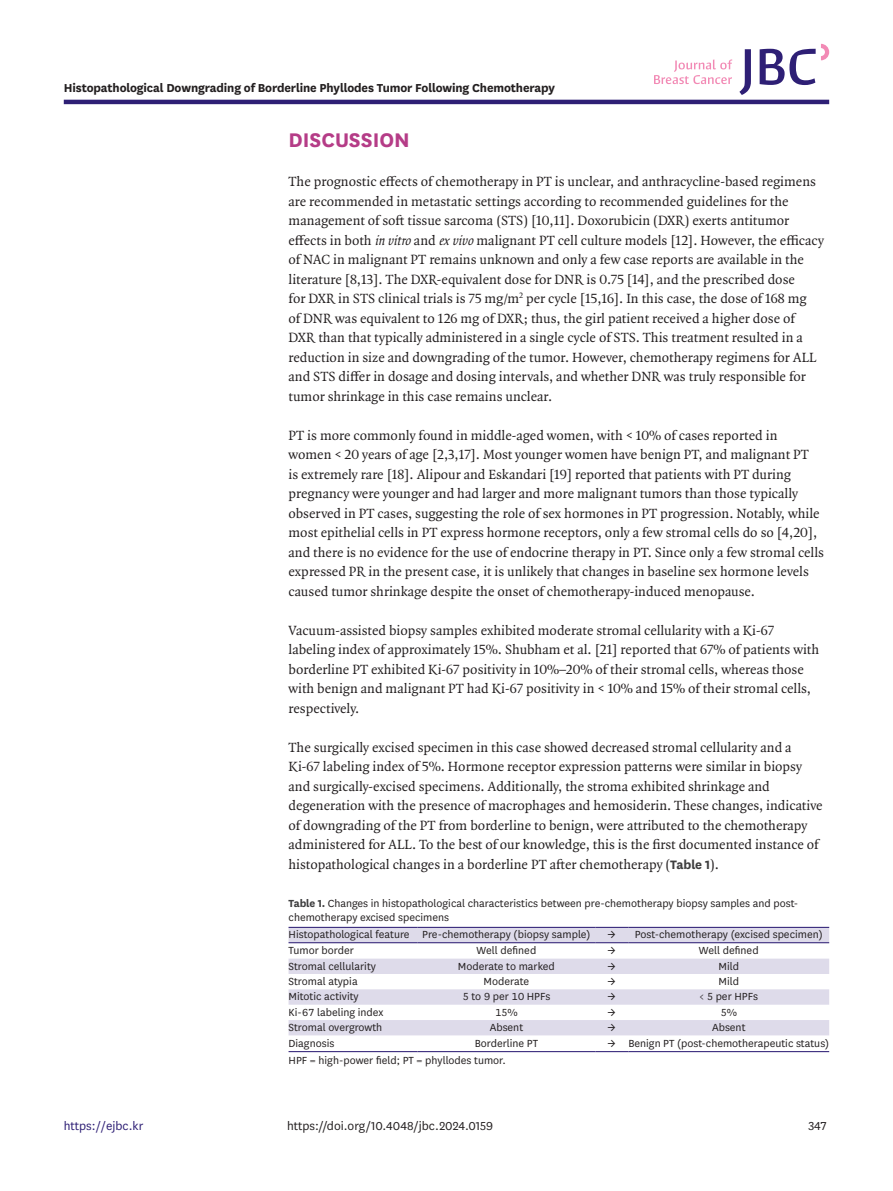
<style>
.page{position:relative;width:893px;height:1191px;background:#fff}
.page>*{position:absolute;margin:0;border:0;box-sizing:border-box;transform-origin:0 0}
.body_title1{font:700 23.1px "National";color:#b53c87}
.body_p{font:14.25px/19.5px "Quadraat OT";color:#231f20}
.body_p_first{font:14.25px/19.5px "Quadraat OT";color:#231f20}
.alt-title-type{font:700 13.5px "National";letter-spacing:-.01em;color:#231f20}
.doi_running_footer{font:13.5px "National";color:#231f20}
.t1{font:13.5px "National";color:#2e1f75}
.tbody_entry{font:12px "National";color:#231f20}
.table-wrap_caption{font:12px/13.5px "National";color:#231f20}
.thead_entry{font:12px "National";color:#231f20}
.table-wrap-foot_p_fi{font:12px "National";color:#231f20}
.s1{font-style:italic}
.s2{font-family:"National";font-weight:700;color:#3e3e3f}
.s3{font-weight:700;color:#3e3e3f}
</style>
<div class="page">
<hr style="left:64px;top:100px;width:765px;height:4px;background:#2e1f75">
<svg style="left:654px;top:59px;width:78px;height:25px"></svg>
<svg style="left:739px;top:44px;width:90px;height:51px"></svg>
<svg style="left:289px;top:928px;width:540px;height:107px;fill:#dedbea"></svg>
<hr style="left:289px;top:927px;width:129px;height:1px;background:#2e1f75">
<hr style="left:418px;top:927px;width:177px;height:1px;background:#2e1f75">
<hr style="left:595px;top:927px;width:33px;height:1px;background:#2e1f75">
<hr style="left:628px;top:927px;width:201px;height:1px;background:#2e1f75">
<hr style="left:289px;top:942px;width:129px;height:1px;background:#2e1f75">
<hr style="left:418px;top:942px;width:177px;height:1px;background:#2e1f75">
<hr style="left:595px;top:942px;width:33px;height:1px;background:#2e1f75">
<hr style="left:628px;top:942px;width:201px;height:1px;background:#2e1f75">
<hr style="left:289px;top:1051px;width:129px;height:1px;background:#2e1f75">
<hr style="left:418px;top:1051px;width:177px;height:1px;background:#2e1f75">
<hr style="left:595px;top:1051px;width:33px;height:1px;background:#2e1f75">
<hr style="left:628px;top:1051px;width:201px;height:1px;background:#2e1f75">
<p class="alt-title-type" style="left:64px;top:78px;width:493px">Histopathological Downgrading of Borderline Phyllodes Tumor Following Chemotherapy</p>
<p class="body_title1" style="left:289px;top:124px;width:123px">DISCUSSION</p>
<p class="body_p_first" style="left:289px;top:172px;width:537px">The prognostic effects of chemotherapy in PT is unclear, and anthracycline-based regimens are recommended in metastatic settings according to recommended guidelines for the management of soft tissue sarcoma (STS) [10,11]. Doxorubicin (DXR) exerts antitumor effects in both <span class="s1">in vitro</span>and <span class="s1">exvivo</span>malignant PT cell culture models [12]. However, the efficacy of NAC in malignant PT remains unknown and only a few case reports are available in the literature [8,13]. The DXR-equivalent dose for DNR is 0.75 [14], and the prescribed dose<br>for DXR in STS clinical trials is 75 mg/m<sup>2</sup> per cycle [15,16]. In this case, the dose of 168 mg<br>of DNR was equivalent to 126 mg of DXR; thus, the girl patient received a higher dose of DXR than that typically administered in a single cycle of STS. This treatment resulted in a reduction in size and downgrading of the tumor. However, chemotherapy regimens for ALL and STS differ in dosage and dosing intervals, and whether DNR was truly responsible for tumor shrinkage in this case remains unclear.</p>
<p class="body_p" style="left:289px;top:425px;width:537px">PT is more commonly found in middle-aged women, with &lt; 10% of cases reported in women &lt; 20 years of age [2,3,17]. Most younger women have benign PT, and malignant PT<br>is extremely rare [18]. Alipour and Eskandari [19] reported that patients with PT during pregnancy were younger and had larger and more malignant tumors than those typically observed in PT cases, suggesting the role of sex hormones in PT progression. Notably, while most epithelial cells in PT express hormone receptors, only a few stromal cells do so [4,20], and there is no evidence for the use of endocrine therapy in PT. Since only a few stromal cells expressed PR in the present case, it is unlikely that changes in baseline sex hormone levels caused tumor shrinkage despite the onset of chemotherapy-induced menopause.</p>
<p class="body_p" style="left:289px;top:620px;width:532px">Vacuum-assisted biopsy samples exhibited moderate stromal cellularity with a Ki-67 labeling index of approximately 15%. Shubham et al. [21] reported that 67% of patients with borderline PT exhibited Ki-67 positivity in 10%–20% of their stromal cells, whereas those with benign and malignant PT had Ki-67 positivity in &lt; 10% and 15% of their stromal cells, respectively.</p>
<p class="body_p" style="left:289px;top:737px;width:535px">The surgically excised specimen in this case showed decreased stromal cellularity and a Ki-67 labeling index of 5%. Hormone receptor expression patterns were similar in biopsy and surgically-excised specimens. Additionally, the stroma exhibited shrinkage and degeneration with the presence of macrophages and hemosiderin. These changes, indicative of downgrading of the PT from borderline to benign, were attributed to the chemotherapy administered for ALL. To the best of our knowledge, this is the first documented instance of histopathological changes in a borderline PT after chemotherapy (<span class="s2">Table 1</span>).</p>
<p class="table-wrap_caption" style="left:289px;top:896px;width:511px"><span class="s3">Table 1.</span> Changes in histopathological characteristics between pre-chemotherapy biopsy samples and post&shy;chemotherapy excised specimens</p>
<p class="thead_entry" style="left:289px;top:927px;width:123px">Histopathological feature</p>
<p class="thead_entry" style="left:422px;top:927px;width:170px">Pre-chemotherapy (biopsy sample)</p>
<p class="thead_entry" style="left:608px;top:927px;width:9px">→</p>
<p class="thead_entry" style="left:635px;top:927px;width:189px">Post-chemotherapy (excised specimen)</p>
<p class="tbody_entry" style="left:289px;top:943px;width:67px">Tumor border</p>
<p class="tbody_entry" style="left:477px;top:943px;width:61px">Well defined</p>
<p class="tbody_entry" style="left:608px;top:943px;width:9px">→</p>
<p class="tbody_entry" style="left:699px;top:943px;width:61px">Well defined</p>
<p class="tbody_entry" style="left:289px;top:958px;width:89px">Stromal cellularity</p>
<p class="tbody_entry" style="left:458px;top:958px;width:98px">Moderate to marked</p>
<p class="tbody_entry" style="left:608px;top:958px;width:9px">→</p>
<p class="tbody_entry" style="left:718px;top:958px;width:22px">Mild</p>
<p class="tbody_entry" style="left:289px;top:973px;width:71px">Stromal atypia</p>
<p class="tbody_entry" style="left:484px;top:973px;width:47px">Moderate</p>
<p class="tbody_entry" style="left:608px;top:973px;width:9px">→</p>
<p class="tbody_entry" style="left:718px;top:973px;width:22px">Mild</p>
<p class="tbody_entry" style="left:289px;top:989px;width:72px">Mitotic activity</p>
<p class="tbody_entry" style="left:463px;top:989px;width:89px">5 to 9 per 10 HPFs</p>
<p class="tbody_entry" style="left:608px;top:989px;width:9px">→</p>
<p class="tbody_entry" style="left:700px;top:989px;width:60px">&lt; 5 per HPFs</p>
<p class="tbody_entry" style="left:289px;top:1004px;width:96px">Ki-67 labeling index</p>
<p class="tbody_entry" style="left:495px;top:1004px;width:24px">15%</p>
<p class="tbody_entry" style="left:608px;top:1004px;width:9px">→</p>
<p class="tbody_entry" style="left:720px;top:1004px;width:18px">5%</p>
<p class="tbody_entry" style="left:289px;top:1019px;width:95px">Stromal overgrowth</p>
<p class="tbody_entry" style="left:490px;top:1019px;width:35px">Absent</p>
<p class="tbody_entry" style="left:608px;top:1019px;width:9px">→</p>
<p class="tbody_entry" style="left:712px;top:1019px;width:35px">Absent</p>
<p class="tbody_entry" style="left:289px;top:1035px;width:47px">Diagnosis</p>
<p class="tbody_entry" style="left:475px;top:1035px;width:65px">Borderline PT</p>
<p class="tbody_entry" style="left:608px;top:1035px;width:9px">→</p>
<p class="tbody_entry" style="left:628px;top:1035px;width:202px">Benign PT (post-chemotherapeutic status)</p>
<p class="table-wrap-foot_p_fi" style="left:289px;top:1052px;width:219px">HPF = high-power field; PT = phyllodes tumor.</p>
<p class="t1" style="left:64px;top:1116px;width:81px">https://ejbc.kr</p>
<p class="doi_running_footer" style="left:287px;top:1116px;width:208px">https://doi.org/10.4048/jbc.2024.0159</p>
<p class="doi_running_footer" style="left:808px;top:1116px;width:20px">347</p>
</div>
